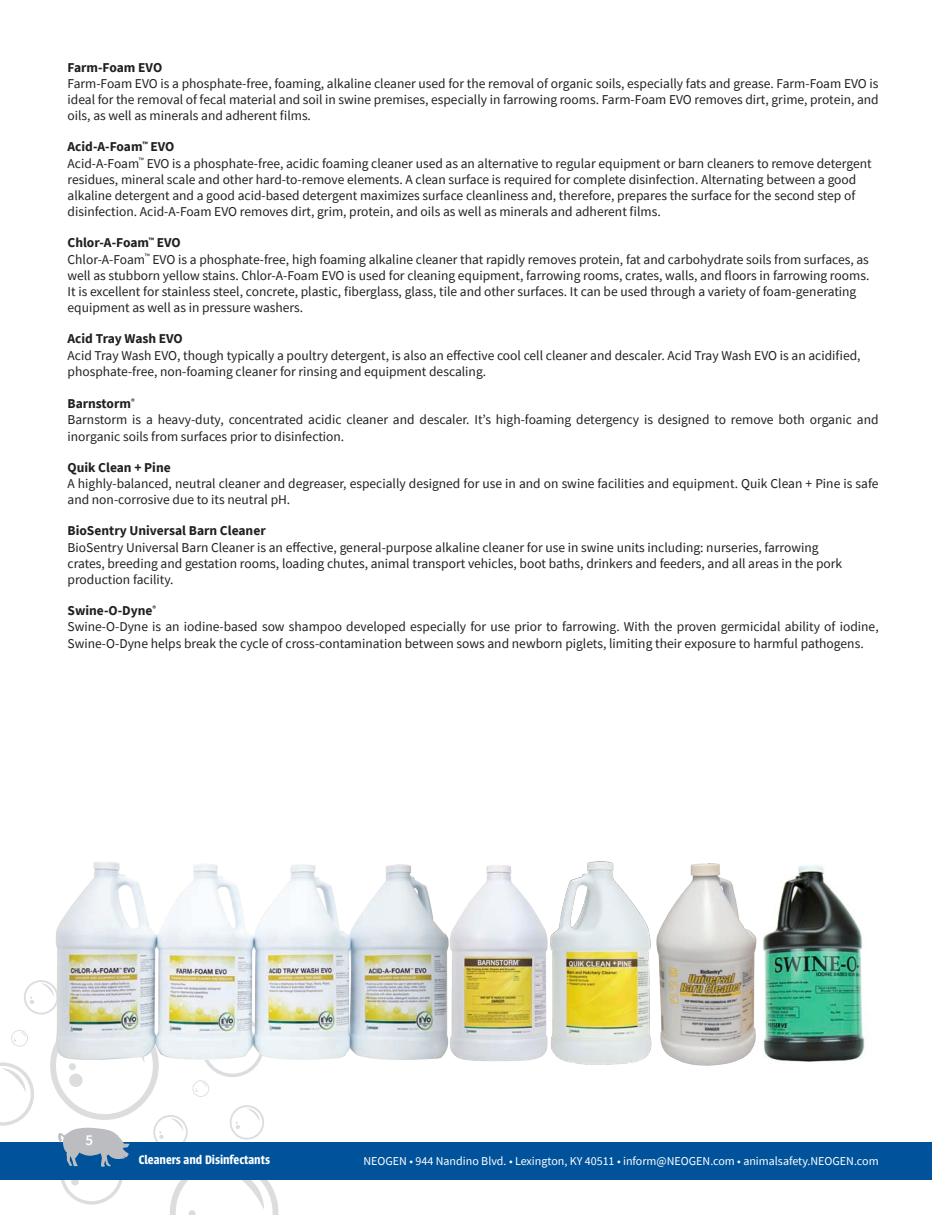
<style>
.page{position:relative;width:932px;height:1215px;background:#fff}
.page>*{position:absolute;margin:0;border:0;box-sizing:border-box;transform-origin:0 0}
.t1{font:600 15px "Source Sans Pro";color:#fff}
.List_Paragraph{font:13.5px/16.2px "Source Sans Pro";color:#231f20}
.List_Paragraph-2{font:700 13.5px "Source Sans Pro";color:#231f20}
.t2{font:600 13.5px "Urbana";color:#fff}
.t3{font:12px "Source Sans Pro";color:#fff}
</style>
<div class="page">
<div style="left:0;top:1142px;width:932px;height:38px;background:#00539b"></div>
<svg style="left:0;top:980px;width:278px;height:235px"></svg>
<img style="left:455px;top:865px;width:76px;height:197px">
<img style="left:531px;top:861px;width:116px;height:204px">
<img style="left:647px;top:863px;width:110px;height:203px">
<img style="left:763px;top:865px;width:102px;height:197px">
<img style="left:48px;top:862px;width:407px;height:208px">
<p class="List_Paragraph-2" style="left:68px;top:58px;width:96px">Farm-Foam EVO</p>
<p class="List_Paragraph" style="left:68px;top:75px;width:812px;text-align:justify">Farm-Foam EVO is a phosphate-free, foaming, alkaline cleaner used for the removal of organic soils, especially fats and grease. Farm-Foam EVO is ideal for the removal of fecal material and soil in swine premises, especially in farrowing rooms. Farm-Foam EVO removes dirt, grime, protein, and oils, as well as minerals and adherent films.</p>
<p class="List_Paragraph-2" style="left:68px;top:138px;width:108px">Acid-A-Foam<sup>™</sup> EVO</p>
<p class="List_Paragraph" style="left:67px;top:155px;width:805px">Acid-A-Foam<sup>™</sup> EVO is a phosphate-free, acidic foaming cleaner used as an alternative to regular equipment or barn cleaners to remove detergent residues, mineral scale and other hard-to-remove elements. A clean surface is required for complete disinfection. Alternating between a good alkaline detergent and a good acid-based detergent maximizes surface cleanliness and, therefore, prepares the surface for the second step of disinfection. Acid-A-Foam EVO removes dirt, grim, protein, and oils as well as minerals and adherent films.</p>
<p class="List_Paragraph-2" style="left:68px;top:234px;width:115px">Chlor-A-Foam<sup>™</sup> EVO</p>
<p class="List_Paragraph" style="left:67px;top:251px;width:803px">Chlor-A-Foam<sup>™</sup> EVO is a phosphate-free, high foaming alkaline cleaner that rapidly removes protein, fat and carbohydrate soils from surfaces, as well as stubborn yellow stains. Chlor-A-Foam EVO is used for cleaning equipment, farrowing rooms, crates, walls, and floors in farrowing rooms.<br>It is excellent for stainless steel, concrete, plastic, fiberglass, glass, tile and other surfaces. It can be used through a variety of foam-generating equipment as well as in pressure washers.</p>
<p class="List_Paragraph-2" style="left:68px;top:330px;width:117px">Acid Tray Wash EVO</p>
<p class="List_Paragraph" style="left:68px;top:347px;width:794px">Acid Tray Wash EVO, though typically a poultry detergent, is also an effective cool cell cleaner and descaler. Acid Tray Wash EVO is an acidified, phosphate-free, non-foaming cleaner for rinsing and equipment descaling.</p>
<p class="List_Paragraph-2" style="left:68px;top:395px;width:69px">Barnstorm<sup>®</sup></p>
<p class="List_Paragraph" style="left:68px;top:412px;width:812px">Barnstorm is a heavy-duty, concentrated acidic cleaner and descaler. It’s high-foaming detergency is designed to remove both organic and inorganic soils from surfaces prior to disinfection.</p>
<p class="List_Paragraph-2" style="left:68px;top:458px;width:105px">Quik Clean + Pine</p>
<p class="List_Paragraph" style="left:68px;top:475px;width:812px">A highly-balanced, neutral cleaner and degreaser, especially designed for use in and on swine facilities and equipment. Quik Clean + Pine is safe and non-corrosive due to its neutral pH.</p>
<p class="List_Paragraph-2" style="left:68px;top:522px;width:200px">BioSentry Universal Barn Cleaner</p>
<p class="List_Paragraph" style="left:68px;top:539px;width:776px">BioSentry Universal Barn Cleaner is an effective, general-purpose alkaline cleaner for use in swine units including: nurseries, farrowing crates, breeding and gestation rooms, loading chutes, animal transport vehicles, boot baths, drinkers and feeders, and all areas in the pork production facility.</p>
<p class="List_Paragraph-2" style="left:68px;top:602px;width:90px">Swine-O-Dyne<sup>®</sup></p>
<p class="List_Paragraph" style="left:68px;top:619px;width:812px">Swine-O-Dyne is an iodine-based sow shampoo developed especially for use prior to farrowing. With the proven germicidal ability of iodine,<br>Swine-O-Dyne helps break the cycle of cross-contamination between sows and newborn piglets, limiting their exposure to harmful pathogens.</p>
<p class="t1" style="left:85px;top:1130px;width:9px">5</p>
<p class="t2" style="left:139px;top:1153px;width:133px">Cleaners and Disinfectants</p>
<p class="t3" style="left:363px;top:1153px;width:516px">NEOGEN • 944 Nandino Blvd. • Lexington, KY 40511 • inform@NEOGEN.com • animalsafety.NEOGEN.com</p>
</div>
